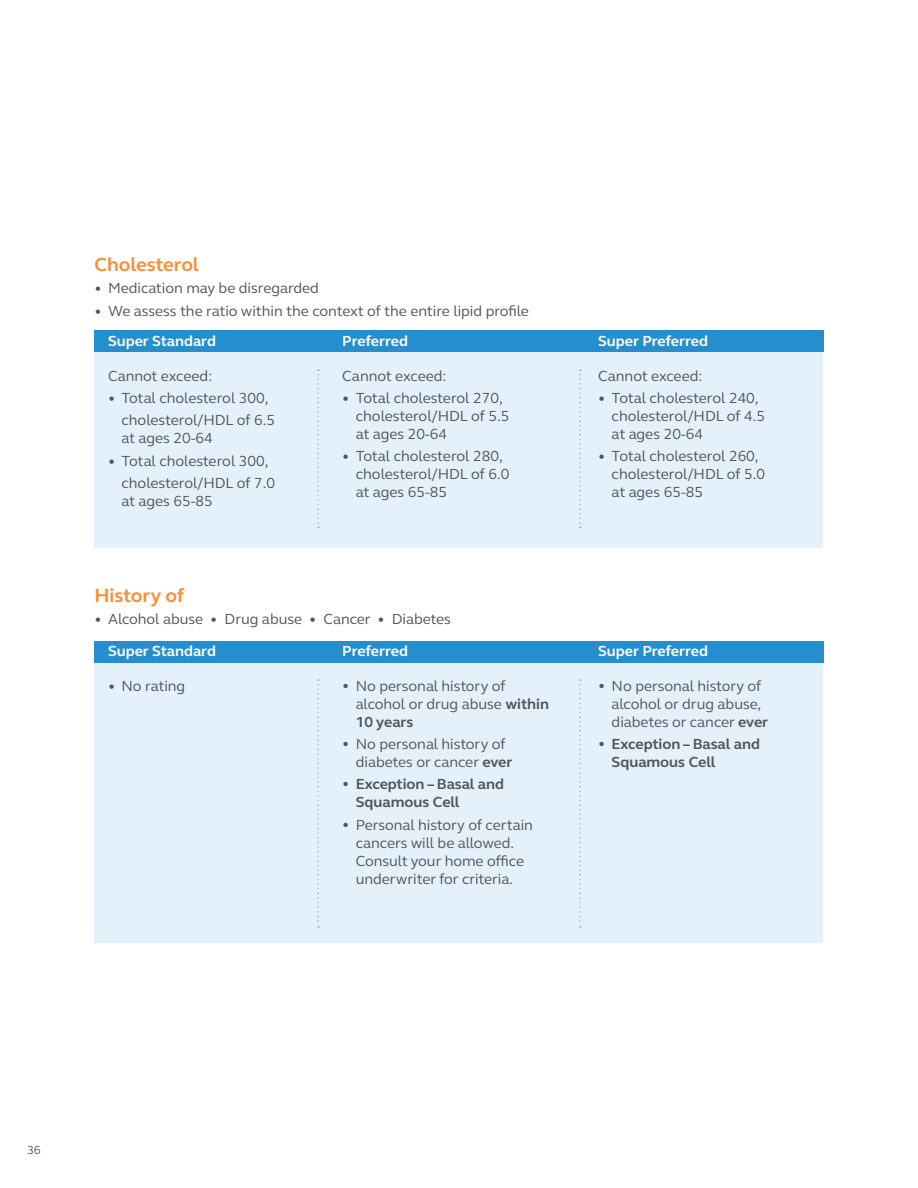
<style>
.page{position:relative;width:918px;height:1188px;background:#fff}
.page>*{position:absolute;margin:0;border:0;box-sizing:border-box;transform-origin:0 0}
.t1{font:700 19.5px "FS Elliot Pro";letter-spacing:-.005em;color:#f6903b}
.t2{font:15px/18px "FS Elliot Pro";letter-spacing:-.005em;color:#54555a}
.t3{font:700 15px "FS Elliot Pro";letter-spacing:-.005em;color:#fff}
.t4{font:700 15px/18px "FS Elliot Pro";letter-spacing:-.005em;color:#54555a}
.t5{font:12px "FS Elliot Pro";color:#54555a}
.s1{font-weight:700}
.s2{font-weight:400}
</style>
<div class="page">
<div style="left:94px;top:339px;width:730px;height:209px;background:#e4f1fa"></div>
<div style="left:94px;top:650px;width:730px;height:293px;background:#e4f1fa"></div>
<div style="left:95px;top:331px;width:729px;height:21px;background:#258ece"></div>
<div style="left:95px;top:641px;width:729px;height:21px;background:#258ece"></div>
<svg style="left:317px;top:369px;width:2px;height:159px"></svg>
<svg style="left:317px;top:679px;width:2px;height:249px"></svg>
<svg style="left:579px;top:369px;width:2px;height:159px"></svg>
<svg style="left:579px;top:679px;width:2px;height:249px"></svg>
<h1 class="t1" style="left:94px;top:251px;width:106px">Cholesterol</h1>
<p class="t2" style="left:94px;top:279px;width:226px">• Medication may be disregarded</p>
<p class="t2" style="left:94px;top:301px;width:436px">• We assess the ratio within the context of the entire lipid profile</p>
<p class="t3" style="left:108px;top:331px;width:110px">Super Standard</p>
<p class="t3" style="left:342px;top:331px;width:67px">Preferred</p>
<p class="t3" style="left:598px;top:331px;width:111px">Super Preferred</p>
<p class="t2" style="left:108px;top:366px;width:106px">Cannot exceed:</p>
<p class="t2" style="left:122px;top:386px;width:155px;line-height:22.4px;text-indent:-14px">• Total cholesterol 300, cholesterol/HDL of 6.5</p>
<p class="t2" style="left:122px;top:429px;width:93px">at ages 20-64</p>
<p class="t2" style="left:122px;top:449px;width:155px;line-height:22.4px;text-indent:-14px">• Total cholesterol 300, cholesterol/HDL of 7.0</p>
<p class="t2" style="left:122px;top:491px;width:93px">at ages 65-85</p>
<p class="t2" style="left:342px;top:366px;width:106px">Cannot exceed:</p>
<p class="t2" style="left:356px;top:388px;width:155px;text-indent:-13px">• Total cholesterol 270, cholesterol/HDL of 5.5 at ages 20-64</p>
<p class="t2" style="left:356px;top:447px;width:155px;text-indent:-13px">• Total cholesterol 280, cholesterol/HDL of 6.0 at ages 65-85</p>
<p class="t2" style="left:598px;top:366px;width:106px">Cannot exceed:</p>
<p class="t2" style="left:612px;top:388px;width:155px;text-indent:-14px">• Total cholesterol 240, cholesterol/HDL of 4.5 at ages 20-64</p>
<p class="t2" style="left:612px;top:447px;width:155px;text-indent:-14px">• Total cholesterol 260, cholesterol/HDL of 5.0 at ages 65-85</p>
<h1 class="t1" style="left:94px;top:582px;width:91px">History of</h1>
<p class="t2" style="left:94px;top:609px;width:358px">• Alcohol abuse • Drug abuse • Cancer • Diabetes</p>
<p class="t3" style="left:108px;top:641px;width:110px">Super Standard</p>
<p class="t3" style="left:342px;top:641px;width:67px">Preferred</p>
<p class="t3" style="left:598px;top:641px;width:111px">Super Preferred</p>
<p class="t2" style="left:108px;top:676px;width:79px">• No rating</p>
<p class="t2" style="left:356px;top:676px;width:195px;text-indent:-13px">• No personal history of alcohol or drug abuse <span class="s1">within<br>10 years</span></p>
<p class="t2" style="left:356px;top:734px;width:158px;text-indent:-13px">• No personal history of diabetes or cancer <span class="s1">ever</span></p>
<p class="t4" style="left:356px;top:775px;width:150px;text-indent:-14px"><span class="s2">•</span> Exception – Basal and<br>Squamous Cell</p>
<p class="t2" style="left:342px;top:815px;width:192px;text-align:center">• Personal history of certain cancers will be allowed.<br>Consult your home office underwriter for criteria.</p>
<p class="t2" style="left:612px;top:676px;width:158px;text-indent:-14px">• No personal history of alcohol or drug abuse, diabetes or cancer <span class="s1">ever</span></p>
<p class="t4" style="left:612px;top:735px;width:150px;text-indent:-14px"><span class="s2">•</span> Exception – Basal and<br>Squamous Cell</p>
<p class="t5" style="left:27px;top:1141px;width:15px">36</p>
</div>
